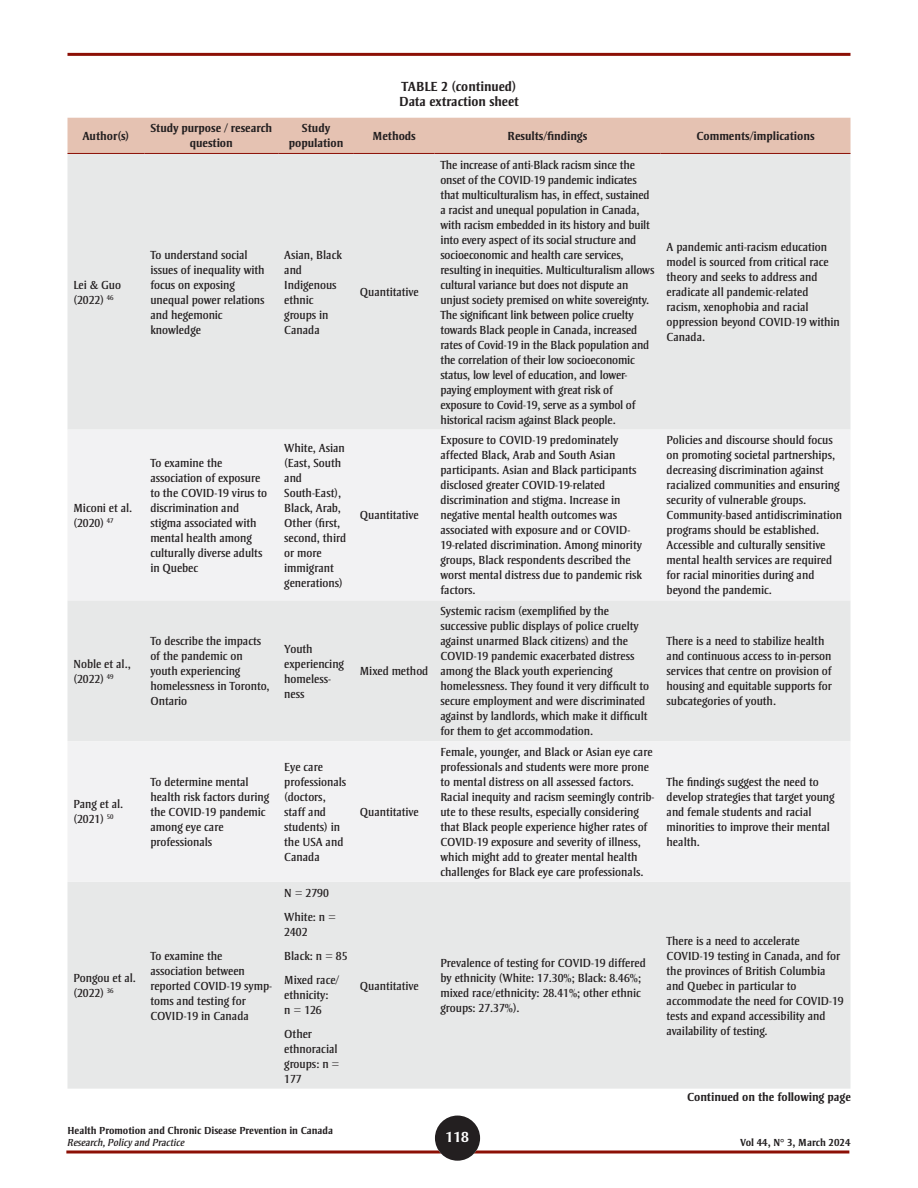
<style>
.page{position:relative;width:918px;height:1188px;background:#fff}
.page>*{position:absolute;margin:0;border:0;box-sizing:border-box;transform-origin:0 0}
.t1{font:700 15px "Strayhorn MT Std";color:#fff}
.Tableau_titre{font:700 13.5px/15px "Strayhorn MT Std";color:#231f20}
.Tableau_Body{font:12px/15px "Strayhorn MT Std";color:#231f20}
.Tableau_titre_de_colonne{font:700 12px/15px "Strayhorn MT Std";color:#231f20;text-align:center}
.Tableau_titre_de_colonne__Tableau{font:700 12px "Strayhorn MT Std";color:#231f20}
.t2{font:700 10.5px "Strayhorn MT Std";color:#231f20}
.t3{font:italic 10.5px "Strayhorn MT Std";color:#231f20}
</style>
<div class="page">
<hr style="left:68px;top:53px;width:782px;height:3px;background:#8c0f05">
<svg style="left:66px;top:1150px;width:783px;height:4px;background:#a84a43"></svg>
<div style="left:435px;top:1116px;width:45px;height:45px;background:#231f20;border-radius:50%"></div>
<div style="left:68px;top:118px;width:783px;height:35px;background:#e5c2b2"></div>
<div style="left:68px;top:154px;width:783px;height:935px;background:#e7e8e8"></div>
<svg style="left:68px;top:430px;width:783px;height:452px;fill:#f2f2f3"></svg>
<hr style="left:68px;top:153px;width:76px;height:1px;background:#8c0f05">
<hr style="left:144px;top:153px;width:134px;height:1px;background:#8c0f05">
<hr style="left:278px;top:153px;width:76px;height:1px;background:#8c0f05">
<hr style="left:354px;top:153px;width:80px;height:1px;background:#8c0f05">
<hr style="left:434px;top:153px;width:227px;height:1px;background:#8c0f05">
<hr style="left:661px;top:153px;width:190px;height:1px;background:#8c0f05">
<p class="Tableau_titre" style="left:399px;top:79px;width:121px">TABLE 2 (continued)<br>Data extraction sheet</p>
<p class="Tableau_titre_de_colonne" style="left:82px;top:128px;width:48px">Author(s)</p>
<p class="Tableau_titre_de_colonne" style="left:150px;top:121px;width:123px">Study purpose / research question</p>
<p class="Tableau_titre_de_colonne" style="left:289px;top:121px;width:56px">Study population</p>
<p class="Tableau_titre_de_colonne" style="left:372px;top:128px;width:45px">Methods</p>
<p class="Tableau_titre_de_colonne" style="left:508px;top:128px;width:81px">Results/findings</p>
<p class="Tableau_titre_de_colonne" style="left:697px;top:128px;width:120px">Comments/implications</p>
<p class="Tableau_Body" style="left:74px;top:277px;width:49px">Lei &amp; Guo (2022) <sup>46</sup></p>
<p class="Tableau_Body" style="left:74px;top:500px;width:60px">Miconi et al. (2020) <sup>47</sup></p>
<p class="Tableau_Body" style="left:74px;top:656px;width:59px">Noble et al., (2022) <sup>49</sup></p>
<p class="Tableau_Body" style="left:74px;top:797px;width:51px">Pang et al. (2021) <sup>50</sup></p>
<p class="Tableau_Body" style="left:74px;top:971px;width:64px">Pongou et al. (2022) <sup>36</sup></p>
<p class="Tableau_Body" style="left:150px;top:247px;width:116px">To understand social issues of inequality with focus on exposing unequal power relations and hegemonic knowledge</p>
<p class="Tableau_Body" style="left:284px;top:247px;width:59px">Asian, Black and<br>Indigenous ethnic groups in<br>Canada</p>
<p class="Tableau_Body" style="left:150px;top:455px;width:118px">To examine the association of exposure to the COVID-19 virus to discrimination and stigma associated with mental health among culturally diverse adults in Quebec</p>
<p class="Tableau_Body" style="left:284px;top:440px;width:63px">White, Asian (East, South and<br>South-East),<br>Black, Arab,<br>Other (first, second, third or more immigrant generations)</p>
<p class="Tableau_Body" style="left:150px;top:634px;width:121px">To describe the impacts of the pandemic on youth experiencing homelessness in Toronto,<br>Ontario</p>
<p class="Tableau_Body" style="left:284px;top:641px;width:61px">Youth experiencing homeless&shy;ness</p>
<p class="Tableau_Body" style="left:150px;top:774px;width:120px">To determine mental health risk factors during the COVID-19 pandemic among eye care professionals</p>
<p class="Tableau_Body" style="left:150px;top:948px;width:123px">To examine the association between reported COVID-19 symp&shy;toms and testing for<br>COVID-19 in Canada</p>
<p class="Tableau_Body" style="left:284px;top:759px;width:63px">Eye care professionals (doctors, staff and students) in the USA and<br>Canada</p>
<p class="Tableau_Body" style="left:284px;top:885px;width:46px">N = 2790</p>
<p class="Tableau_Body" style="left:284px;top:909px;width:53px">White: n =<br>2402</p>
<p class="Tableau_Body" style="left:284px;top:948px;width:65px">Black: n = 85</p>
<p class="Tableau_Body" style="left:284px;top:972px;width:57px">Mixed race/ ethnicity:<br>n = 126</p>
<p class="Tableau_Body" style="left:284px;top:1026px;width:57px">Other ethnoracial groups: n =<br>177</p>
<p class="Tableau_Body" style="left:360px;top:285px;width:60px">Quantitative</p>
<p class="Tableau_Body" style="left:360px;top:508px;width:60px">Quantitative</p>
<p class="Tableau_Body" style="left:360px;top:664px;width:70px">Mixed method</p>
<p class="Tableau_Body" style="left:360px;top:804px;width:60px">Quantitative</p>
<p class="Tableau_Body" style="left:440px;top:157px;width:215px">The increase of anti-Black racism since the onset of the COVID-19 pandemic indicates that multiculturalism has, in effect, sustained a racist and unequal population in Canada, with racism embedded in its history and built into every aspect of its social structure and socioeconomic and health care services, resulting in inequities. Multiculturalism allows cultural variance but does not dispute an unjust society premised on white sovereignty.<br>The significant link between police cruelty towards Black people in Canada, increased rates of Covid-19 in the Black population and the correlation of their low socioeconomic status, low level of education, and lower&shy;paying employment with great risk of exposure to Covid-19, serve as a symbol of historical racism against Black people.</p>
<p class="Tableau_Body" style="left:667px;top:240px;width:175px">A pandemic anti-racism education model is sourced from critical race theory and seeks to address and eradicate all pandemic-related racism, xenophobia and racial oppression beyond COVID-19 within<br>Canada.</p>
<p class="Tableau_Body" style="left:440px;top:433px;width:203px">Exposure to COVID-19 predominately affected Black, Arab and South Asian participants. Asian and Black participants disclosed greater COVID-19-related discrimination and stigma. Increase in negative mental health outcomes was associated with exposure and or COVID-19-related discrimination. Among minority groups, Black respondents described the worst mental distress due to pandemic risk factors.</p>
<p class="Tableau_Body" style="left:667px;top:433px;width:177px">Policies and discourse should focus on promoting societal partnerships, decreasing discrimination against racialized communities and ensuring security of vulnerable groups.<br>Community-based antidiscrimination programs should be established.<br>Accessible and culturally sensitive mental health services are required for racial minorities during and beyond the pandemic.</p>
<p class="Tableau_Body" style="left:440px;top:604px;width:210px">Systemic racism (exemplified by the successive public displays of police cruelty against unarmed Black citizens) and the COVID-19 pandemic exacerbated distress among the Black youth experiencing homelessness. They found it very difficult to secure employment and were discriminated against by landlords, which make it difficult for them to get accommodation.</p>
<p class="Tableau_Body" style="left:440px;top:744px;width:216px">Female, younger, and Black or Asian eye care professionals and students were more prone to mental distress on all assessed factors.<br>Racial inequity and racism seemingly contrib&shy;ute to these results, especially considering that Black people experience higher rates of COVID-19 exposure and severity of illness, which might add to greater mental health challenges for Black eye care professionals.</p>
<p class="Tableau_Body" style="left:667px;top:634px;width:167px">There is a need to stabilize health and continuous access to in-person services that centre on provision of housing and equitable supports for subcategories of youth.</p>
<p class="Tableau_Body" style="left:667px;top:774px;width:170px">The findings suggest the need to develop strategies that target young and female students and racial minorities to improve their mental health.</p>
<p class="Tableau_Body" style="left:360px;top:978px;width:60px">Quantitative</p>
<p class="Tableau_Body" style="left:440px;top:956px;width:207px">Prevalence of testing for COVID-19 differed by ethnicity (White: 17.30%; Black: 8.46%; mixed race/ethnicity: 28.41%; other ethnic groups: 27.37%).</p>
<p class="Tableau_Body" style="left:667px;top:933px;width:179px">There is a need to accelerate<br>COVID-19 testing in Canada, and for the provinces of British Columbia and Quebec in particular to accommodate the need for COVID-19 tests and expand accessibility and availability of testing.</p>
<p class="Tableau_titre_de_colonne__Tableau" style="left:687px;top:1090px;width:165px">Continued on the following page</p>
<p class="t2" style="left:68px;top:1125px;width:267px">Health Promotion and Chronic Disease Prevention in Canada</p>
<p class="t3" style="left:68px;top:1137px;width:119px">Research, Policy and Practice</p>
<p class="t2" style="left:740px;top:1137px;width:112px">Vol 44, N° 3, March 2024</p>
<p class="t1" style="left:446px;top:1128px;width:25px">118</p>
</div>
